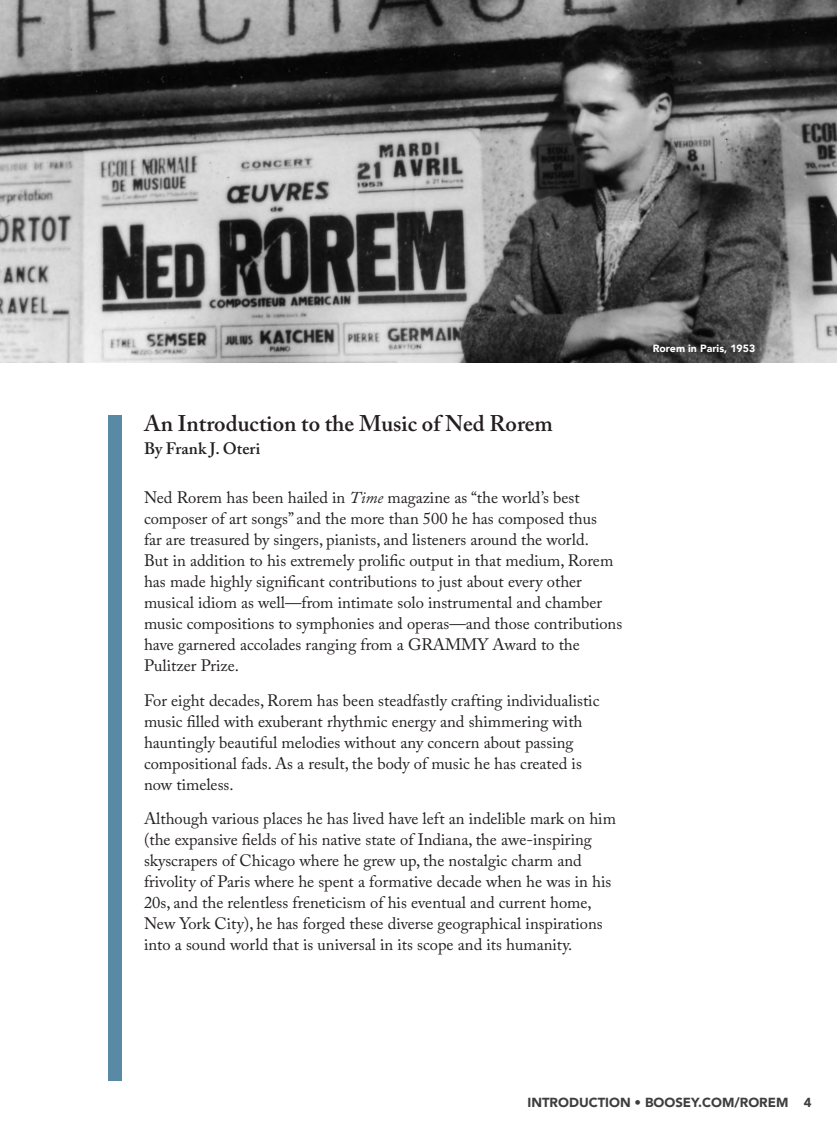
<style>
.page{position:relative;width:837px;height:1134px;background:#fff}
.page>*{position:absolute;margin:0;border:0;box-sizing:border-box;transform-origin:0 0}
.A_Head{font:600 22.5px "Adobe Caslon Pro";color:#231f20}
.Section_Intro_text{font:16.5px/21px "Adobe Caslon Pro";color:#231f20}
.A_Subhead{font:600 16.5px "Adobe Caslon Pro";color:#231f20}
.page_numbers_right{font:900 13.2px "Avenir";color:#3e3e3f}
.photo_caption{font:900 10.5px "Avenir";color:#fff}
.s1{font-style:italic}
</style>
<div class="page">
<div style="left:108px;top:415px;width:14px;height:666px;background:#588aa6"></div>
<img style="left:0;top:0;width:837px;height:362px">
<p class="A_Head" style="left:144px;top:410px;width:411px">An Introduction to the Music of Ned Rorem</p>
<p class="A_Subhead" style="left:144px;top:438px;width:118px">By Frank J. Oteri</p>
<p class="Section_Intro_text" style="left:144px;top:487px;width:480px">Ned Rorem has been hailed in <span class="s1">Time</span> magazine as “the world’s best composer of art songs” and the more than 500 he has composed thus<br>far are treasured by singers, pianists, and listeners around the world.<br>But in addition to his extremely prolific output in that medium, Rorem has made highly significant contributions to just about every other musical idiom as well—from intimate solo instrumental and chamber music compositions to symphonies and operas—and those contributions have garnered accolades ranging from a GRAMMY Award to the Pulitzer Prize.</p>
<p class="Section_Intro_text" style="left:144px;top:690px;width:457px">For eight decades, Rorem has been steadfastly crafting individualistic music filled with exuberant rhythmic energy and shimmering with hauntingly beautiful melodies without any concern about passing compositional fads. As a result, the body of music he has created is now timeless.</p>
<p class="Section_Intro_text" style="left:144px;top:808px;width:473px">Although various places he has lived have left an indelible mark on him (the expansive fields of his native state of Indiana, the awe-inspiring skyscrapers of Chicago where he grew up, the nostalgic charm and frivolity of Paris where he spent a formative decade when he was in his 20s, and the relentless freneticism of his eventual and current home, New York City), he has forged these diverse geographical inspirations into a sound world that is universal in its scope and its humanity.</p>
<p class="photo_caption" style="left:653px;top:339px;width:104px">Rorem in Paris, 1953</p>
<p class="page_numbers_right" style="left:528px;top:1091px;width:286px">INTRODUCTION • BOOSEY.COM/ROREM 4</p>
</div>
